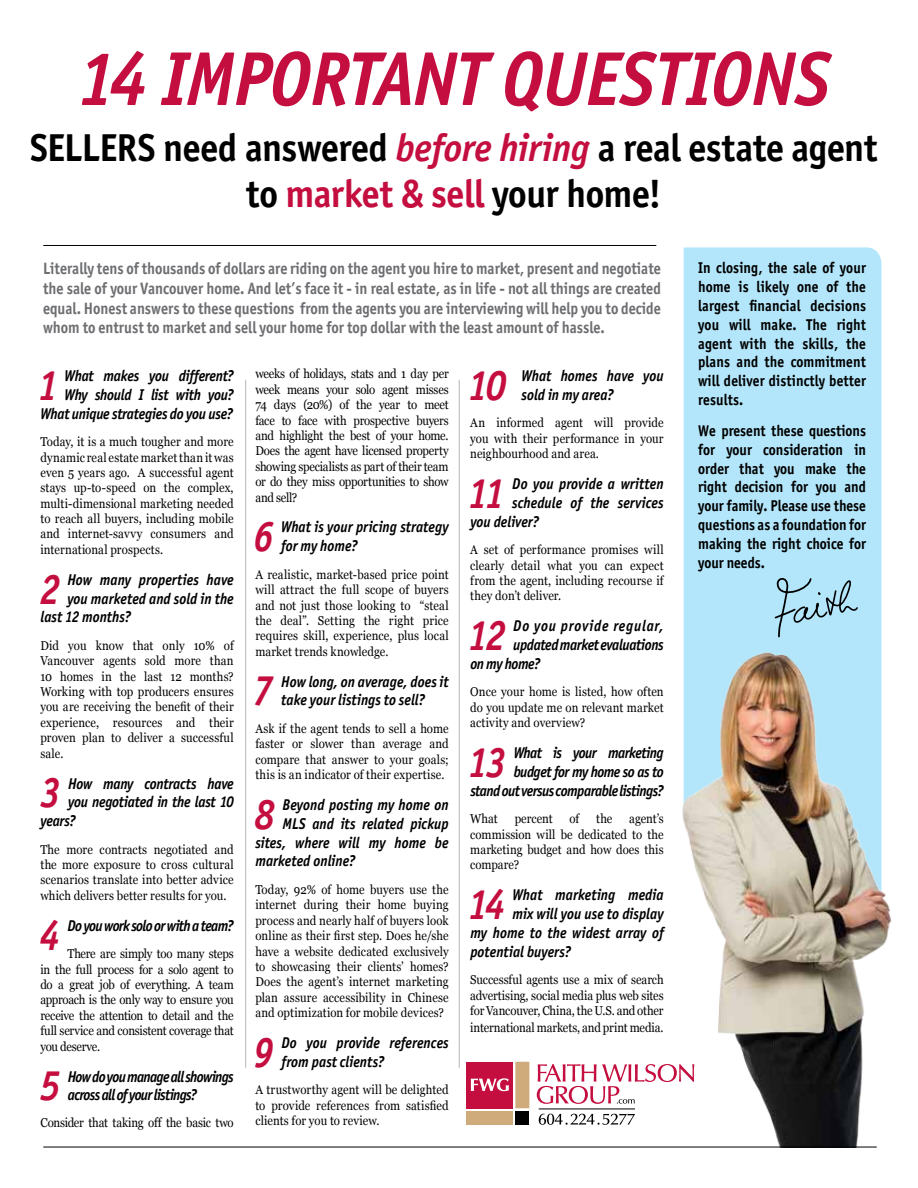
<style>
.page{position:relative;width:918px;height:1188px;background:#fff}
.page>*{position:absolute;margin:0;border:0;box-sizing:border-box;transform-origin:0 0}
.t1{font:italic 700 76.5px "Officina San ITC";letter-spacing:-.02em;color:#c40e3f;scale:.95 1}
.t2{font:italic 700 42.75px "Officina San ITC";letter-spacing:-.05em;color:#c40e3f;scale:.89 1}
.t3{font:700 39px/46.8px "Officina San ITC";letter-spacing:-.01em;color:#000;text-align:center;scale:.95 1}
.t4{font:700 16.5px/19.8px "Officina San ITC";color:#6d6e71;text-align:justify;scale:.89 1}
.t5{font:italic 700 15.6px/18.8px "Officina San ITC";color:#000;scale:.89 1}
.t6{font:700 15.6px/18.8px "Officina San ITC";letter-spacing:.005em;color:#000;text-align:justify;scale:.89 1}
.t7{font:italic 700 15.6px/18.8px "Officina San ITC";letter-spacing:-.02em;color:#000;text-align:right;scale:.89 1}
.t8{font:italic 700 15.6px/18.8px "Officina San ITC";letter-spacing:-.05em;color:#000;scale:.89 1}
.t9{font:italic 700 15.6px/18.8px "Officina San ITC";letter-spacing:-.04em;color:#000;text-align:right;scale:.89 1}
.t10{font:italic 700 15.6px "Officina San ITC";letter-spacing:-.03em;color:#000;scale:.89 1}
.t11{font:italic 700 15.6px "Officina San ITC";letter-spacing:.05em;color:#000;scale:.89 1}
.t12{font:12.9px/15.5px "Georgia";color:#000;text-align:justify;scale:.89 1}
.t13{font:12.9px "Georgia";letter-spacing:-.025em;color:#000;scale:.89 1}
.s1{font-style:italic;color:#c40e3f}
.s2{color:#c40e3f}
</style>
<div class="page">
<div style="left:684px;top:247px;width:198px;height:398px;background:#b3e6fa"></div>
<img style="left:668px;top:645px;width:224px;height:502px">
<hr style="left:245px;top:380px;width:1px;height:688px;background:#000">
<hr style="left:459px;top:380px;width:1px;height:688px;background:#000">
<hr style="left:539px;top:1108px;width:96px;height:1px;background:#000">
<svg style="left:539px;top:1114px;width:96px;height:11px"></svg>
<svg style="left:537px;top:1064px;width:157px;height:40px"></svg>
<div style="left:467px;top:1062px;width:46px;height:46px;background:#c40e3f"></div>
<div style="left:515px;top:1111px;width:14px;height:14px;background:#000"></div>
<div style="left:515px;top:1062px;width:14px;height:46px;background:#cfab7c"></div>
<div style="left:467px;top:1111px;width:46px;height:14px;background:#cfab7c"></div>
<svg style="left:471px;top:1078px;width:38px;height:13px"></svg>
<svg style="left:775px;top:578px;width:83px;height:59px;background:#9cc9db"></svg>
<hr style="left:43px;top:245px;width:613px;height:1px;background:#000">
<hr style="left:43px;top:1147px;width:834px;height:1px;background:#000">
<h1 class="t1" style="left:77px;top:33px;width:795px">14 IMPORTANT QUESTIONS</h1>
<h3 class="t3" style="left:30px;top:124px;width:894px">SELLERS need answered <span class="s1">before hiring</span> a real estate agent to <span class="s2">market &amp; sell</span> your home!</h3>
<p class="t4" style="left:43px;top:258px;width:696px">Literally tens of thousands of dollars are riding on the agent you hire to market, present and negotiate the sale of your Vancouver home. And let’s face it - in real estate, as in life - not all things are created equal. Honest answers to these questions from the agents you are interviewing will help you to decide whom to entrust to market and sell your home for top dollar with the least amount of hassle.</p>
<p class="t6" style="left:698px;top:259px;width:190px">In closing, the sale of your home is likely one of the largest financial decisions you will make. The right agent with the skills, the plans and the commitment will deliver distinctly better results.</p>
<p class="t6" style="left:698px;top:421px;width:190px">We present these questions for your consideration in order that you make the right decision for you and your family. Please use these questions as a foundation for making the right choice for your needs.</p>
<p class="t12" style="left:255px;top:366px;width:219px">weeks of holidays, stats and 1 day per week means your solo agent misses 74 days (20%) of the year to meet face to face with prospective buyers and highlight the best of your home.<br>Does the agent have licensed property showing specialists as part of their team or do they miss opportunities to show and sell?</p>
<h2 class="t2" style="left:253px;top:511px;width:24px">6</h2>
<p class="t5" style="left:281px;top:518px;width:190px">What is your pricing strategy for my home?</p>
<p class="t12" style="left:255px;top:566px;width:219px">A realistic, market-based price point will attract the full scope of buyers and not just those looking to “steal the deal”. Setting the right price requires skill, experience, plus local market trends knowledge.</p>
<h2 class="t2" style="left:254px;top:665px;width:24px">7</h2>
<p class="t5" style="left:281px;top:672px;width:190px">How long, on average, does it take your listings to sell?</p>
<p class="t12" style="left:255px;top:720px;width:219px">Ask if the agent tends to sell a home faster or slower than average and compare that answer to your goals; this is an indicator of their expertise.</p>
<h2 class="t2" style="left:255px;top:789px;width:24px">8</h2>
<p class="t5" style="left:283px;top:795px;width:188px">Beyond posting my home on</p>
<p class="t7" style="left:40px;top:366px;width:219px">What makes you different?<br>Why should I list with you?<br>What unique strategies do you use?</p>
<p class="t12" style="left:40px;top:433px;width:219px">Today, it is a much tougher and more dynamic real estate market than it was even 5 years ago. A successful agent stays up-to-speed on the complex, multi-dimensional marketing needed to reach all buyers, including mobile and internet-savvy consumers and international prospects.</p>
<h2 class="t2" style="left:40px;top:563px;width:24px">2</h2>
<p class="t5" style="left:67px;top:570px;width:188px">How many properties have</p>
<h2 class="t2" style="left:468px;top:360px;width:44px">10</h2>
<p class="t5" style="left:522px;top:366px;width:161px">What homes have you sold in my area?</p>
<p class="t12" style="left:470px;top:415px;width:219px">An informed agent will provide you with their performance in your neighbourhood and area.</p>
<h2 class="t2" style="left:468px;top:468px;width:43px">11</h2>
<p class="t5" style="left:512px;top:474px;width:172px">Do you provide a written</p>
<h2 class="t2" style="left:38px;top:360px;width:24px">1</h2>
<p class="t5" style="left:512px;top:493px;width:172px">schedule of the services</p>
<p class="t5" style="left:470px;top:512px;width:79px">you deliver?</p>
<p class="t12" style="left:470px;top:541px;width:219px">A set of performance promises will clearly detail what you can expect from the agent, including recourse if they don’t deliver.</p>
<h2 class="t2" style="left:468px;top:610px;width:44px">12</h2>
<p class="t11" style="left:513px;top:617px;width:171px">Do you provide regular,</p>
<p class="t5" style="left:67px;top:589px;width:188px">you marketed and sold in the</p>
<p class="t5" style="left:40px;top:608px;width:103px">last 12 months?</p>
<p class="t12" style="left:40px;top:637px;width:219px">Did you know that only 10% of Vancouver agents sold more than 10 homes in the last 12 months?<br>Working with top producers ensures you are receiving the benefit of their experience, resources and their proven plan to deliver a successful sale.</p>
<h2 class="t2" style="left:40px;top:767px;width:24px">3</h2>
<p class="t7" style="left:68px;top:774px;width:188px">How many contracts have</p>
<p class="t10" style="left:513px;top:635px;width:171px">updated market evaluations</p>
<p class="t5" style="left:470px;top:654px;width:80px">on my home?</p>
<p class="t12" style="left:470px;top:684px;width:219px">Once your home is listed, how often do you update me on relevant market activity and overview?</p>
<h2 class="t2" style="left:468px;top:737px;width:44px">13</h2>
<p class="t9" style="left:470px;top:743px;width:219px">What is your marketing<br>budget for my home so as to<br>stand out versus comparable listings?</p>
<p class="t12" style="left:470px;top:811px;width:32px">What</p>
<p class="t12" style="left:515px;top:811px;width:44px">percent</p>
<p class="t12" style="left:570px;top:811px;width:12px">of</p>
<p class="t12" style="left:596px;top:811px;width:20px">the</p>
<p class="t7" style="left:68px;top:793px;width:188px">you negotiated in the last 10</p>
<p class="t5" style="left:40px;top:811px;width:41px">years?</p>
<p class="t12" style="left:40px;top:841px;width:219px">The more contracts negotiated and the more exposure to cross cultural scenarios translate into better advice which delivers better results for you.</p>
<h2 class="t2" style="left:40px;top:909px;width:24px">4</h2>
<p class="t8" style="left:67px;top:916px;width:188px">Do you work solo or with a team?</p>
<p class="t12" style="left:40px;top:946px;width:219px;text-indent:27px">There are simply too many steps in the full process for a solo agent to do a great job of everything. A team approach is the only way to ensure you receive the attention to detail and the full service and consistent coverage that you deserve.</p>
<h2 class="t2" style="left:40px;top:1060px;width:24px">5</h2>
<p class="t8" style="left:68px;top:1067px;width:188px">How do you manage all showings across all of your listings?</p>
<p class="t13" style="left:40px;top:1113px;width:219px">Consider that taking off the basic two</p>
<p class="t12" style="left:470px;top:811px;width:219px;text-indent:159px">agent’s commission will be dedicated to the marketing budget and how does this compare?</p>
<h2 class="t2" style="left:468px;top:879px;width:43px">14</h2>
<p class="t5" style="left:513px;top:886px;width:171px">What marketing media</p>
<p class="t5" style="left:283px;top:814px;width:188px">MLS and its related pickup</p>
<p class="t5" style="left:255px;top:833px;width:219px">sites, where will my home be</p>
<p class="t5" style="left:255px;top:852px;width:114px">marketed online?</p>
<p class="t12" style="left:255px;top:881px;width:219px">Today, 92% of home buyers use the internet during their home buying process and nearly half of buyers look online as their first step. Does he/she have a website dedicated exclusively to showcasing their clients’ homes?<br>Does the agent’s internet marketing plan assure accessibility in Chinese and optimization for mobile devices?</p>
<h2 class="t2" style="left:254px;top:1027px;width:24px">9</h2>
<p class="t5" style="left:282px;top:1033px;width:189px">Do you provide references from past clients?</p>
<p class="t12" style="left:255px;top:1082px;width:219px">A trustworthy agent will be delighted to provide references from satisfied clients for you to review.</p>
<p class="t5" style="left:513px;top:904px;width:171px">mix will you use to display</p>
<p class="t5" style="left:470px;top:923px;width:219px">my home to the widest array of</p>
<p class="t5" style="left:470px;top:942px;width:114px">potential buyers?</p>
<p class="t12" style="left:470px;top:972px;width:219px">Successful agents use a mix of search advertising, social media plus web sites for Vancouver, China, the U.S. and other</p>
<p class="t12" style="left:470px;top:1019px;width:219px">international markets, and print media.</p>
</div>
